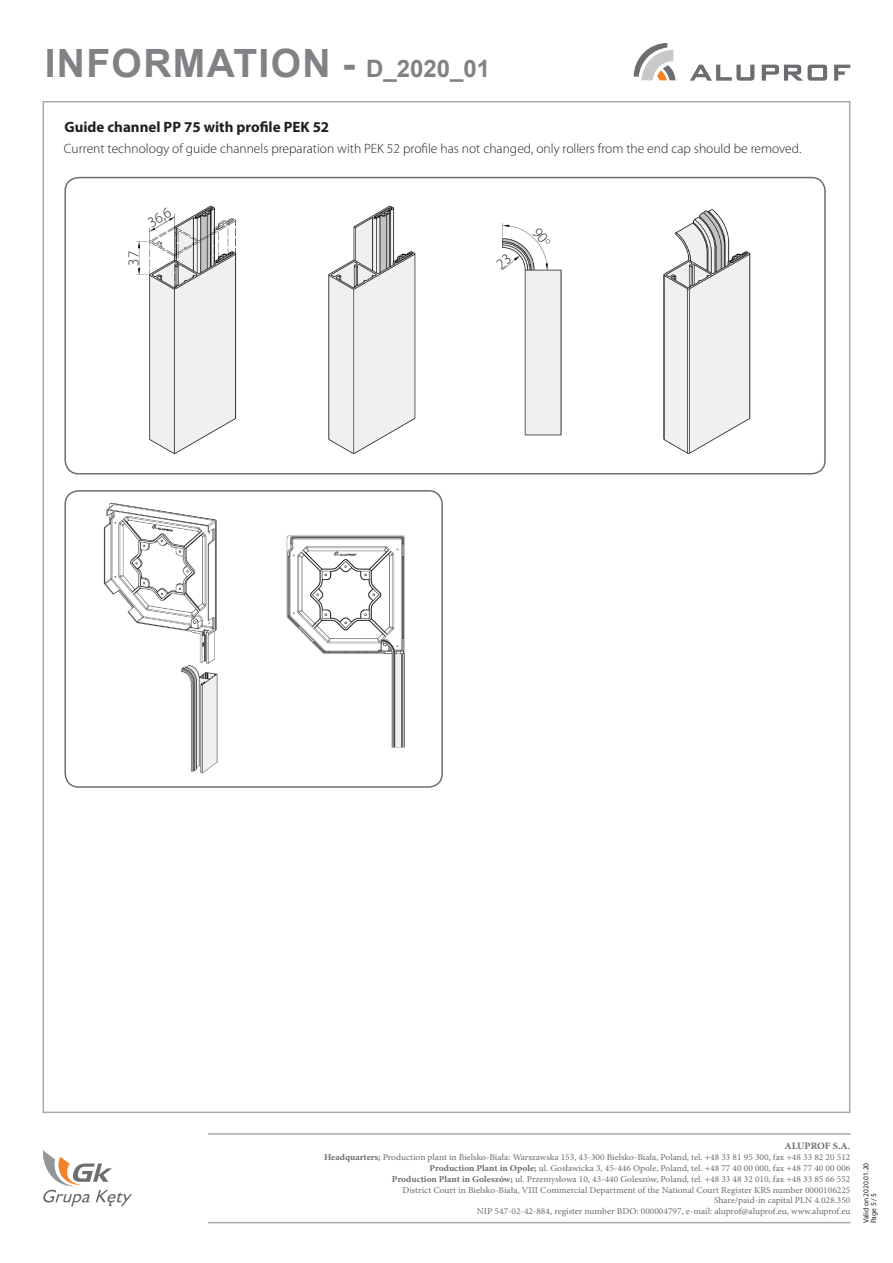
<style>
.page{position:relative;width:893px;height:1263px;background:#fff}
.page>*{position:absolute;margin:0;border:0;box-sizing:border-box;transform-origin:0 0}
.t1{font:700 39px "Arial";letter-spacing:.035em;color:#808285}
.stopka_strona_prawa{font:700 15px "Myriad Pro";color:#231f20}
.Zwykły_tekst{font:300 15px "Myriad Pro";color:#231f20}
.Pa11{font:300 13.5px "Myriad Pro";color:#231f20}
.t2{font:700 9.75px "Minion Pro";letter-spacing:-.01em;color:#6c6d70;scale:1.05 1}
.t3{font:9px/10.8px "Minion Pro";color:#6c6d70;text-align:right;scale:1.05 1}
.t4{font:7.5px/7.8px "Myriad Pro";color:#231f20}
.s1{font-size:24px}
.s2{font-weight:700}
</style>
<div class="page">
<svg style="left:43px;top:1150px;width:89px;height:56px"></svg>
<svg style="left:634px;top:43px;width:41px;height:37px"></svg>
<svg style="left:690px;top:65px;width:64px;height:16px"></svg>
<svg style="left:762px;top:65px;width:65px;height:16px"></svg>
<svg style="left:834px;top:65px;width:16px;height:16px"></svg>
<hr style="left:208px;top:1222px;width:642px;height:1px;background:#a8a9ad">
<hr style="left:208px;top:1133px;width:642px;height:2px;background:#a8a9ad">
<div style="left:64px;top:177px;width:762px;height:297px;border:2px solid #6c6d70;border-radius:14px"></div>
<img style="left:136px;top:205px;width:684px;height:266px">
<div style="left:64px;top:490px;width:379px;height:298px;border:2px solid #6c6d70;border-radius:14px"></div>
<img style="left:70px;top:494px;width:335px;height:290px">
<svg style="left:495px;top:254px;width:17px;height:15px"></svg>
<svg style="left:532px;top:227px;width:19px;height:17px"></svg>
<h1 class="t1" style="left:45px;top:36px;width:447px">INFORMATION - <span class="s1">D_2020_01</span></h1>
<p class="stopka_strona_prawa" style="left:64px;top:117px;width:266px">Guide channel PP 75 with profile PEK 52</p>
<p class="Pa11" style="left:64px;top:141px;width:739px">Current technology of guide channels preparation with PEK 52 profile has not changed, only rollers from the end cap should be removed.</p>
<p class="Zwykły_tekst" style="left:145px;top:216px;width:26px;rotate:-30deg">36,6</p>
<p class="Zwykły_tekst" style="left:125px;top:266px;width:16px;rotate:-90deg">37</p>
<p class="t2" style="left:784px;top:1139px;width:64px">ALUPROF S.A.</p>
<p class="t3" style="left:324px;top:1152px;width:503px"><span class="s2">Headquarters;</span> Production plant in Bielsko-Biała: Warszawska 153, 43-300 Bielsko-Biała, Poland, tel. +48 33 81 95 300, fax +48 33 82 20 512<br><span class="s2">Production Plant in Opole;</span> ul. Gosławicka 3, 45-446 Opole, Poland, tel. +48 77 40 00 000, fax +48 77 40 00 006<br><span class="s2">Production Plant in Goleszów;</span> ul. Przemysłowa 10, 43-440 Goleszów, Poland, tel. +48 33 48 32 010, fax +48 33 85 66 552<br>District Court in Bielsko-Biała, VIII Commercial Department of the National Court Register KRS number 0000106225<br>Share/paid-in capital PLN 4.028.350<br>NIP 547-02-42-884, register number BDO: 000004797, e-mail: aluprof@aluprof.eu, www.aluprof.eu</p>
<p class="t4" style="left:862px;top:1223px;width:62px;rotate:-90deg">Valid on 2020.01.20<br>Page 5 / 5</p>
</div>
